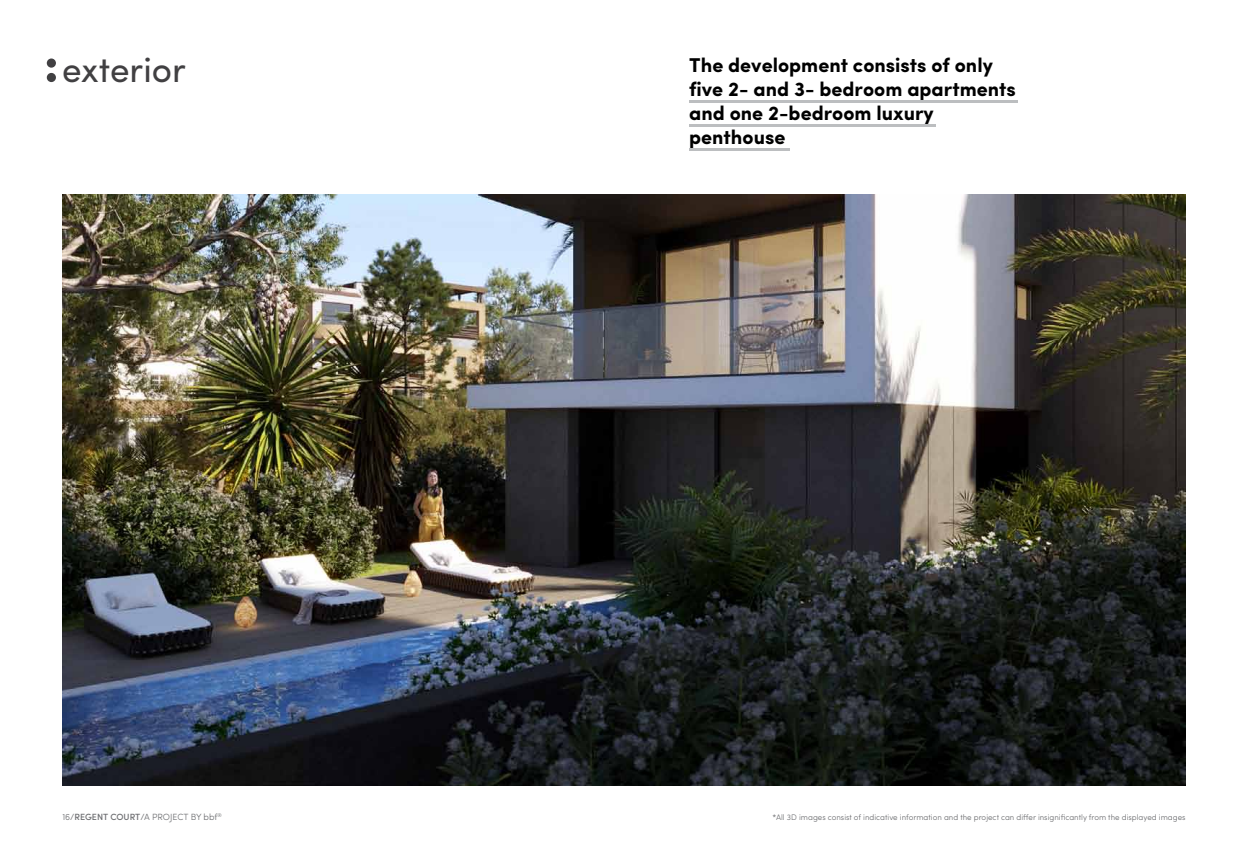
<style>
.page{position:relative;width:1248px;height:851px;background:#fff}
.page>*{position:absolute;margin:0;border:0;box-sizing:border-box;transform-origin:0 0}
.t1{font:35px "Sofia Pro";color:#414042}
.t2{font:700 20px/24px "Sofia Pro";color:#000}
.t3{font:300 9px "Sofia Pro";color:#6d6e71}
.t4{font:300 8px "Sofia Pro";color:#6d6e71}
.s1{font-weight:500}
</style>
<div class="page">
<img style="left:62px;top:194px;width:1123px;height:591px">
<hr style="left:689px;top:100px;width:328px;height:2px;background:#bcbec0">
<hr style="left:689px;top:124px;width:246px;height:2px;background:#bcbec0">
<hr style="left:689px;top:148px;width:101px;height:2px;background:#bcbec0">
<div style="left:47px;top:58px;width:9px;height:10px;background:#414042;border-radius:50%"></div>
<div style="left:47px;top:73px;width:9px;height:9px;background:#414042;border-radius:50%"></div>
<h1 class="t1" style="left:62px;top:44px;width:125px">exterior</h1>
<h2 class="t2" style="left:689px;top:51px;width:328px">The development consists of only five 2- and 3- bedroom apartments and one 2-bedroom luxury penthouse</h2>
<p class="t3" style="left:62px;top:809px;width:161px">16/<span class="s1">REGENT COURT</span>/A PROJECT BY bbf<sup>®</sup></p>
<p class="t4" style="left:772px;top:811px;width:414px">*All 3D images consist of indicative information and the project can differ insignificantly from the displayed images</p>
</div>
